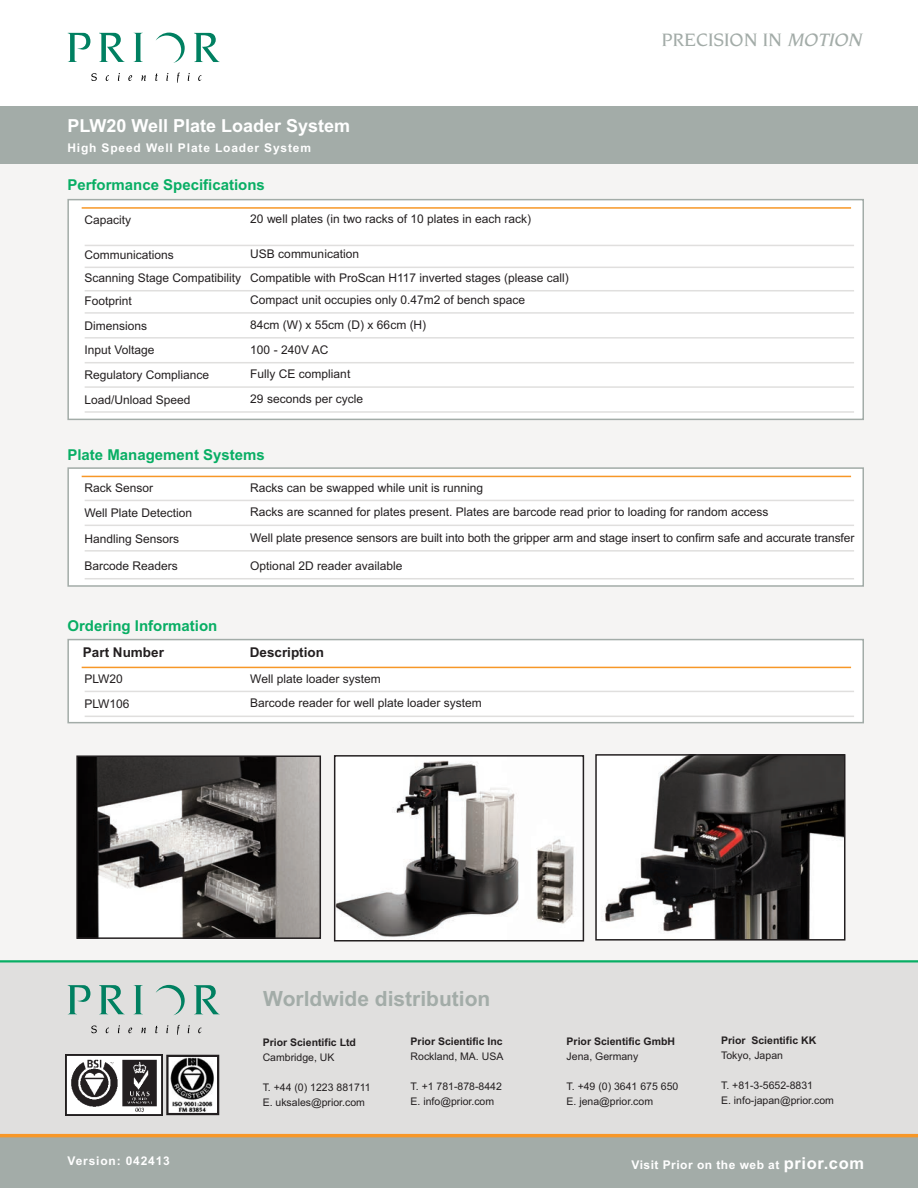
<style>
.page{position:relative;width:918px;height:1188px;background:#fff}
.page>*{position:absolute;margin:0;border:0;box-sizing:border-box;transform-origin:0 0}
.t1{font:700 21px "Arial";color:#a3aca8}
.t2{font:500 19.5px "Novarese";color:#a3aca8}
.t3{font:700 18px "Arial";color:#fff}
.t4{font:700 15px "Arial";color:#08ae64}
.t5{font:700 13.5px "Arial";color:#231f20}
.t6{font:12px/23.1px "Arial";color:#231f20}
.t7{font:700 12px "Arial";letter-spacing:.07em;color:#fff}
.t8{font:700 12px "Arial";letter-spacing:.04em;color:#fff}
.t9{font:10.5px/15px "Arial";color:#231f20}
.t10{font:700 10.5px "Arial";color:#231f20}
.s1{font-style:italic}
.s2{font-size:16.5px}
</style>
<div class="page">
<div style="left:0;top:106px;width:918px;height:62px;background:#a3aca8"></div>
<svg style="left:68px;top:33px;width:22px;height:29px"></svg>
<svg style="left:99px;top:33px;width:26px;height:29px"></svg>
<svg style="left:134px;top:33px;width:9px;height:29px"></svg>
<svg style="left:91px;top:73px;width:6px;height:8px"></svg>
<svg style="left:106px;top:75px;width:3px;height:6px"></svg>
<svg style="left:118px;top:73px;width:2px;height:8px"></svg>
<svg style="left:128px;top:75px;width:4px;height:6px"></svg>
<svg style="left:141px;top:75px;width:5px;height:6px"></svg>
<svg style="left:155px;top:73px;width:3px;height:8px"></svg>
<svg style="left:166px;top:73px;width:2px;height:8px"></svg>
<svg style="left:177px;top:73px;width:3px;height:9px"></svg>
<svg style="left:188px;top:73px;width:2px;height:8px"></svg>
<svg style="left:198px;top:75px;width:3px;height:6px"></svg>
<svg style="left:156px;top:33px;width:29px;height:30px"></svg>
<svg style="left:194px;top:33px;width:26px;height:29px"></svg>
<div style="left:0;top:165px;width:918px;height:796px;background:#f5f4f3"></div>
<div style="left:0;top:962px;width:918px;height:175px;background:#e0dfde"></div>
<div style="left:0;top:1136px;width:918px;height:52px;background:#a3aca8"></div>
<hr style="left:0;top:960px;width:918px;height:2px;background:#08ae64">
<hr style="left:0;top:1134px;width:918px;height:3px;background:#f79727">
<svg style="left:68px;top:985px;width:22px;height:29px"></svg>
<svg style="left:99px;top:985px;width:25px;height:29px"></svg>
<svg style="left:134px;top:985px;width:9px;height:29px"></svg>
<svg style="left:91px;top:1026px;width:6px;height:7px"></svg>
<svg style="left:118px;top:1025px;width:2px;height:8px"></svg>
<svg style="left:128px;top:1028px;width:4px;height:5px"></svg>
<svg style="left:141px;top:1028px;width:5px;height:5px"></svg>
<svg style="left:155px;top:1026px;width:3px;height:7px"></svg>
<svg style="left:166px;top:1025px;width:2px;height:8px"></svg>
<svg style="left:177px;top:1025px;width:3px;height:10px"></svg>
<svg style="left:188px;top:1025px;width:2px;height:8px"></svg>
<svg style="left:156px;top:985px;width:29px;height:30px"></svg>
<svg style="left:194px;top:985px;width:25px;height:29px"></svg>
<div style="left:69px;top:469px;width:793px;height:116px;background:#fff"></div>
<div style="left:67px;top:467px;width:797px;height:120px;border:2px solid #a3aca8"></div>
<hr style="left:82px;top:476px;width:769px;height:1px;background:#f79727">
<hr style="left:85px;top:500px;width:769px;height:1px;background:#e0dfde">
<hr style="left:85px;top:550px;width:769px;height:2px;background:#e0dfde">
<hr style="left:85px;top:525px;width:769px;height:1px;background:#e0dfde">
<hr style="left:85px;top:578px;width:769px;height:1px;background:#e0dfde">
<div style="left:69px;top:640px;width:793px;height:82px;background:#fff"></div>
<div style="left:67px;top:639px;width:797px;height:84px;border:2px solid #a3aca8"></div>
<hr style="left:82px;top:667px;width:769px;height:1px;background:#f79727">
<hr style="left:85px;top:691px;width:769px;height:1px;background:#e0dfde">
<hr style="left:85px;top:716px;width:769px;height:1px;background:#e0dfde">
<div style="left:69px;top:200px;width:793px;height:219px;background:#fff"></div>
<div style="left:67px;top:199px;width:797px;height:221px;border:2px solid #a3aca8"></div>
<hr style="left:82px;top:207px;width:769px;height:2px;background:#f79727">
<hr style="left:85px;top:245px;width:769px;height:1px;background:#e0dfde">
<hr style="left:85px;top:267px;width:769px;height:1px;background:#e0dfde">
<hr style="left:85px;top:290px;width:769px;height:1px;background:#e0dfde">
<hr style="left:85px;top:312px;width:769px;height:2px;background:#e0dfde">
<hr style="left:85px;top:337px;width:769px;height:2px;background:#e0dfde">
<hr style="left:85px;top:362px;width:769px;height:1px;background:#e0dfde">
<hr style="left:85px;top:386px;width:769px;height:2px;background:#e0dfde">
<hr style="left:85px;top:411px;width:769px;height:2px;background:#e0dfde">
<img style="left:169px;top:1058px;width:47px;height:54px">
<div style="left:166px;top:1055px;width:53px;height:60px;border:2px solid #231f20"></div>
<img style="left:66px;top:1055px;width:97px;height:60px">
<img style="left:79px;top:758px;width:239px;height:178px">
<div style="left:76px;top:755px;width:245px;height:184px;border:2px solid #231f20"></div>
<img style="left:337px;top:758px;width:244px;height:181px">
<div style="left:334px;top:755px;width:250px;height:187px;border:2px solid #231f20"></div>
<img style="left:598px;top:757px;width:244px;height:181px">
<div style="left:595px;top:754px;width:250px;height:187px;border:2px solid #231f20"></div>
<h3 class="t3" style="left:67px;top:115px;width:284px">PLW20 Well Plate Loader System</h3>
<p class="t7" style="left:67px;top:141px;width:245px">High Speed Well Plate Loader System</p>
<p class="t4" style="left:67px;top:176px;width:199px">Performance Specifications</p>
<p class="t6" style="left:84px;top:208px;width:48px">Capacity</p>
<p class="t6" style="left:250px;top:207px;width:282px">20 well plates (in two racks of 10 plates in each rack)</p>
<p class="t6" style="left:84px;top:243px;width:91px">Communications</p>
<p class="t6" style="left:84px;top:243px;width:486px;text-indent:166px">USB communication<br>Scanning Stage Compatibility Compatible with ProScan H117 inverted stages (please call)<br>Footprint</p>
<p class="t6" style="left:250px;top:288px;width:276px">Compact unit occupies only 0.47m2 of bench space</p>
<p class="t6" style="left:84px;top:314px;width:64px">Dimensions</p>
<p class="t6" style="left:250px;top:313px;width:178px">84cm (W) x 55cm (D) x 66cm (H)</p>
<p class="t6" style="left:84px;top:339px;width:72px">Input Voltage</p>
<p class="t6" style="left:250px;top:338px;width:80px">100 - 240V AC</p>
<p class="t6" style="left:84px;top:363px;width:126px">Regulatory Compliance</p>
<p class="t6" style="left:250px;top:363px;width:102px">Fully CE compliant</p>
<p class="t6" style="left:84px;top:388px;width:108px">Load/Unload Speed</p>
<p class="t6" style="left:250px;top:387px;width:114px">29 seconds per cycle</p>
<h2 class="t2" style="left:662px;top:32px;width:205px">PRECISION IN <span class="s1">MOTION</span></h2>
<p class="t4" style="left:67px;top:446px;width:199px">Plate Management Systems</p>
<p class="t6" style="left:84px;top:476px;width:70px">Rack Sensor</p>
<p class="t6" style="left:250px;top:476px;width:234px">Racks can be swapped while unit is running</p>
<p class="t6" style="left:84px;top:527px;width:96px">Handling Sensors</p>
<p class="t6" style="left:250px;top:526px;width:606px">Well plate presence sensors are built into both the gripper arm and stage insert to confirm safe and accurate transfer</p>
<p class="t6" style="left:84px;top:501px;width:109px">Well Plate Detection</p>
<p class="t6" style="left:250px;top:501px;width:520px">Racks are scanned for plates present. Plates are barcode read prior to loading for random access</p>
<p class="t6" style="left:84px;top:555px;width:95px">Barcode Readers</p>
<p class="t6" style="left:250px;top:554px;width:154px">Optional 2D reader available</p>
<p class="t4" style="left:67px;top:617px;width:152px">Ordering Information</p>
<p class="t5" style="left:83px;top:645px;width:83px">Part Number</p>
<p class="t5" style="left:250px;top:645px;width:76px">Description</p>
<p class="t6" style="left:84px;top:667px;width:40px">PLW20</p>
<p class="t6" style="left:250px;top:667px;width:132px">Well plate loader system</p>
<p class="t6" style="left:84px;top:692px;width:47px">PLW106</p>
<p class="t6" style="left:250px;top:692px;width:233px">Barcode reader for well plate loader system</p>
<h1 class="t1" style="left:263px;top:986px;width:229px">Worldwide distribution</h1>
<p class="t10" style="left:263px;top:1037px;width:95px">Prior Scientific Ltd</p>
<p class="t9" style="left:263px;top:1050px;width:73px">Cambridge, UK</p>
<p class="t9" style="left:263px;top:1080px;width:110px">T. +44 (0) 1223 881711<br>E. uksales@prior.com</p>
<p class="t10" style="left:411px;top:1035px;width:94px">Prior Scientific Inc</p>
<p class="t9" style="left:411px;top:1049px;width:94px">Rockland, MA. USA</p>
<p class="t9" style="left:411px;top:1079px;width:93px">T. +1 781-878-8442<br>E. info@prior.com</p>
<p class="t10" style="left:567px;top:1035px;width:110px">Prior Scientific GmbH</p>
<p class="t9" style="left:567px;top:1049px;width:73px">Jena, Germany</p>
<p class="t9" style="left:567px;top:1079px;width:113px">T. +49 (0) 3641 675 650<br>E. jena@prior.com</p>
<p class="t10" style="left:721px;top:1034px;width:97px">Prior Scientific KK</p>
<p class="t9" style="left:721px;top:1048px;width:63px">Tokyo, Japan</p>
<p class="t9" style="left:721px;top:1078px;width:114px">T. +81-3-5652-8831<br>E. info-japan@prior.com</p>
<p class="t7" style="left:68px;top:1154px;width:104px">Version: 042413</p>
<p class="t8" style="left:631px;top:1157px;width:234px">Visit Prior on the web at <span class="s2">prior.com</span></p>
</div>
